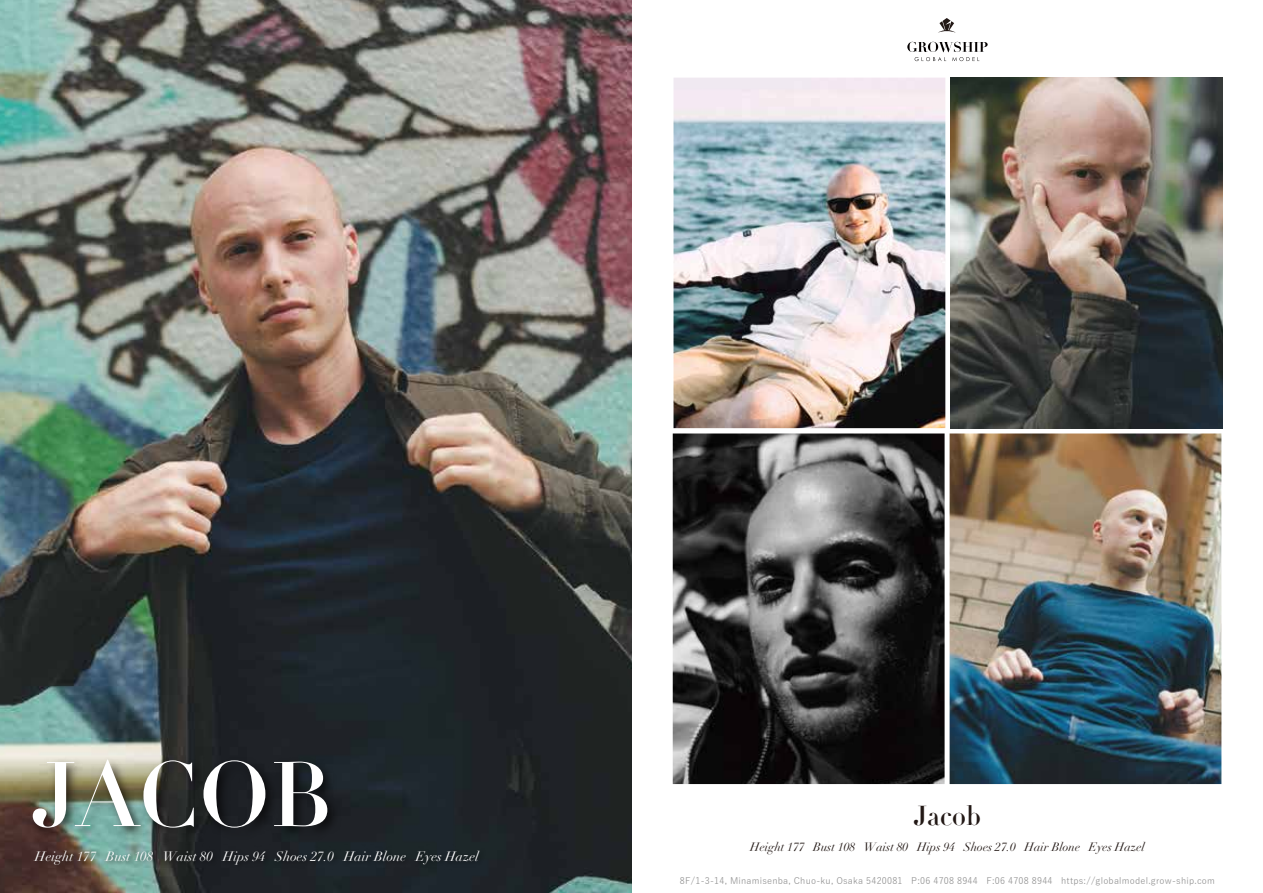
<style>
.page{position:relative;width:1263px;height:893px;background:#fff}
.page>*{position:absolute;margin:0;border:0;box-sizing:border-box;transform-origin:0 0}
.t1{font:90px "Didot LT Pro Headline";color:#fff}
.t2{font:27px "Didot LT Pro Headline";color:#221815}
.t3{font:italic 13.5px "Didot LT Pro";color:#fff}
.t4{font:italic 12px "Didot LT Pro";color:#221815}
.t5{font:9px "Yu Gothic";letter-spacing:.025em;color:#898989}
</style>
<div class="page">
<img style="left:0;top:0;width:631px;height:893px">
<img style="left:673px;top:78px;width:272px;height:350px">
<img style="left:950px;top:78px;width:272px;height:350px">
<img style="left:673px;top:433px;width:271px;height:351px">
<img style="left:949px;top:433px;width:272px;height:351px">
<img style="left:23px;top:740px;width:591px;height:132px">
<img style="left:29px;top:845px;width:581px;height:32px">
<svg style="left:938px;top:18px;width:18px;height:15px"></svg>
<svg style="left:907px;top:42px;width:81px;height:19px"></svg>
<h1 class="t1" style="left:32px;top:739px;width:301px">JACOB</h1>
<h3 class="t3" style="left:35px;top:848px;width:445px">Height 177 Bust 108 Waist 80 Hips 94 Shoes 27.0 Hair Blone Eyes Hazel</h3>
<h2 class="t2" style="left:914px;top:799px;width:69px">Jacob</h2>
<h3 class="t4" style="left:750px;top:839px;width:396px">Height 177 Bust 108 Waist 80 Hips 94 Shoes 27.0 Hair Blone Eyes Hazel</h3>
<p class="t5" style="left:680px;top:872px;width:536px">8F/1-3-14, Minamisenba, Chuo-ku, Osaka 5420081 P:06 4708 8944 F:06 4708 8944 https://globalmodel.grow-ship.com</p>
</div>
